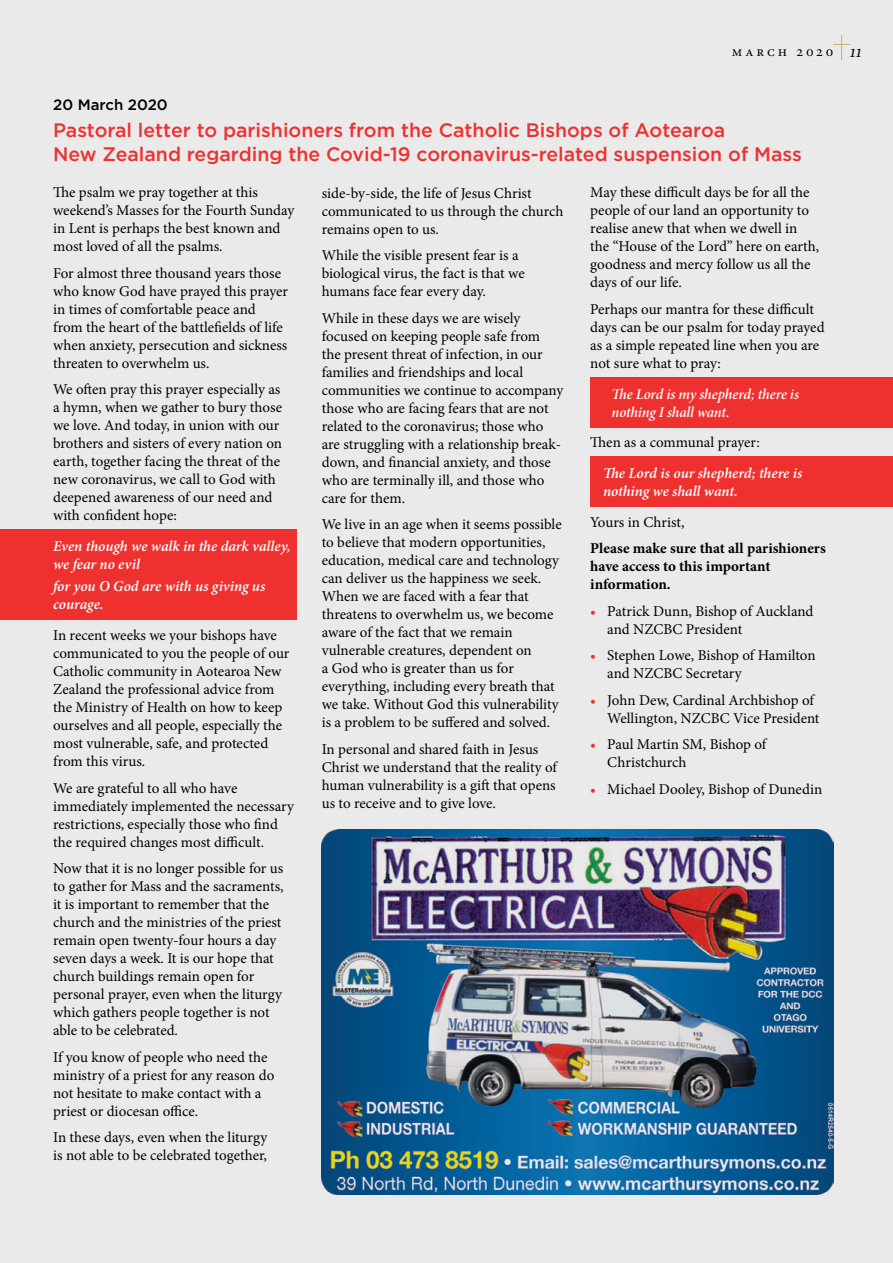
<style>
.page{position:relative;width:893px;height:1263px;background:#ebeaeb}
.page>*{position:absolute;margin:0;border:0;box-sizing:border-box;transform-origin:0 0}
.t1{font:500 19.5px/23.4px "Gotham";color:#ee312f}
.t2{font:15px/18px "Minion Pro";letter-spacing:-.005em;color:#000}
.t3{font:italic 600 15px/18px "Minion Pro";letter-spacing:-.005em;color:#fff}
.t4{font:700 15px/18px "Minion Pro";color:#000}
.t5{font:15px/18px "Minion Pro Semibold It Subh";letter-spacing:-.01em;color:#fff}
.t6{font:500 15px "Gotham";color:#000}
.t7{font:15px "Minion Exp";letter-spacing:.2em;color:#000}
.s1{color:#ee312f}
</style>
<div class="page">
<div style="left:590px;top:457px;width:303px;height:50px;background:#ee312f"></div>
<div style="left:590px;top:377px;width:303px;height:51px;background:#ee312f"></div>
<div style="left:0;top:529px;width:296px;height:90px;background:#ee312f"></div>
<img style="left:322px;top:829px;width:511px;height:366px">
<svg style="left:833px;top:35px;width:17px;height:25px"></svg>
<p class="t7" style="left:732px;top:45px;width:103px">march 2020</p>
<p class="t6" style="left:53px;top:95px;width:116px">20 March 2020</p>
<h1 class="t1" style="left:53px;top:119px;width:750px">Pastoral letter to parishioners from the Catholic Bishops of Aotearoa<br>New Zealand regarding the Covid-19 coronavirus-related suspension of Mass</h1>
<p class="t2" style="left:322px;top:184px;width:243px">side-by-side, the life of Jesus Christ communicated to us through the church remains open to us.</p>
<p class="t2" style="left:322px;top:247px;width:204px">While the visible present fear is a biological virus, the fact is that we humans face fear every day.</p>
<p class="t2" style="left:322px;top:309px;width:243px">While in these days we are wisely focused on keeping people safe from<br>the present threat of infection, in our families and friendships and local communities we continue to accompany those who are facing fears that are not related to the coronavirus; those who are struggling with a relationship break&shy;down, and financial anxiety, and those who are terminally ill, and those who care for them.</p>
<p class="t2" style="left:322px;top:516px;width:241px">We live in an age when it seems possible to believe that modern opportunities, education, medical care and technology can deliver us the happiness we seek.<br>When we are faced with a fear that threatens to overwhelm us, we become aware of the fact that we remain vulnerable creatures, dependent on<br>a God who is greater than us for everything, including every breath that we take. Without God this vulnerability is a problem to be suffered and solved.</p>
<p class="t2" style="left:322px;top:740px;width:237px">In personal and shared faith in Jesus Christ we understand that the reality of human vulnerability is a gift that opens us to receive and to give love.</p>
<p class="t2" style="left:53px;top:184px;width:243px">The psalm we pray together at this weekend’s Masses for the Fourth Sunday in Lent is perhaps the best known and most loved of all the psalms.</p>
<p class="t2" style="left:53px;top:264px;width:236px">For almost three thousand years those who know God have prayed this prayer in times of comfortable peace and from the heart of the battlefields of life when anxiety, persecution and sickness threaten to overwhelm us.</p>
<p class="t2" style="left:53px;top:381px;width:230px">We often pray this prayer especially as a hymn, when we gather to bury those we love. And today, in union with our brothers and sisters of every nation on earth, together facing the threat of the new coronavirus, we call to God with deepened awareness of our need and with confident hope:</p>
<p class="t3" style="left:53px;top:537px;width:239px">Even though we walk in the dark valley, we fear no evil</p>
<p class="t3" style="left:53px;top:577px;width:214px">for you O God are with us giving us courage.</p>
<p class="t2" style="left:53px;top:626px;width:238px">In recent weeks we your bishops have communicated to you the people of our Catholic community in Aotearoa New Zealand the professional advice from the Ministry of Health on how to keep ourselves and all people, especially the most vulnerable, safe, and protected from this virus.</p>
<p class="t2" style="left:53px;top:779px;width:242px">We are grateful to all who have immediately implemented the necessary restrictions, especially those who find the required changes most difficult.</p>
<p class="t2" style="left:53px;top:859px;width:232px">Now that it is no longer possible for us to gather for Mass and the sacraments, it is important to remember that the church and the ministries of the priest remain open twenty-four hours a day seven days a week. It is our hope that church buildings remain open for personal prayer, even when the liturgy which gathers people together is not able to be celebrated.</p>
<p class="t2" style="left:53px;top:1048px;width:223px">If you know of people who need the ministry of a priest for any reason do not hesitate to make contact with a priest or diocesan office.</p>
<p class="t2" style="left:53px;top:1128px;width:216px">In these days, even when the liturgy is not able to be celebrated together,</p>
<p class="t2" style="left:590px;top:184px;width:231px">May these difficult days be for all the people of our land an opportunity to realise anew that when we dwell in the “House of the Lord” here on earth, goodness and mercy follow us all the days of our life.</p>
<p class="t2" style="left:590px;top:300px;width:236px">Perhaps our mantra for these difficult days can be our psalm for today prayed as a simple repeated line when you are not sure what to pray:</p>
<p class="t5" style="left:612px;top:385px;width:189px">The Lord is my shepherd; there is nothing I shall want.</p>
<p class="t2" style="left:590px;top:434px;width:171px">Then as a communal prayer:</p>
<p class="t3" style="left:603px;top:464px;width:201px">The Lord is our shepherd; there is nothing we shall want.</p>
<p class="t2" style="left:590px;top:513px;width:96px">Yours in Christ,</p>
<p class="t4" style="left:590px;top:539px;width:237px">Please make sure that all parishioners have access to this important information.</p>
<p class="t2" style="left:607px;top:602px;width:208px;text-indent:-17px"><span class="s1">•</span> Patrick Dunn, Bishop of Auckland and NZCBC President</p>
<p class="t2" style="left:607px;top:647px;width:210px;text-indent:-17px"><span class="s1">•</span> Stephen Lowe, Bishop of Hamilton and NZCBC Secretary</p>
<p class="t2" style="left:607px;top:691px;width:214px;text-indent:-17px"><span class="s1">•</span> John Dew, Cardinal Archbishop of<br>Wellington, NZCBC Vice President</p>
<p class="t2" style="left:607px;top:736px;width:161px;text-indent:-17px"><span class="s1">•</span> Paul Martin SM, Bishop of<br>Christchurch</p>
<p class="t2" style="left:590px;top:780px;width:233px"><span class="s1">•</span> Michael Dooley, Bishop of Dunedin</p>
</div>
